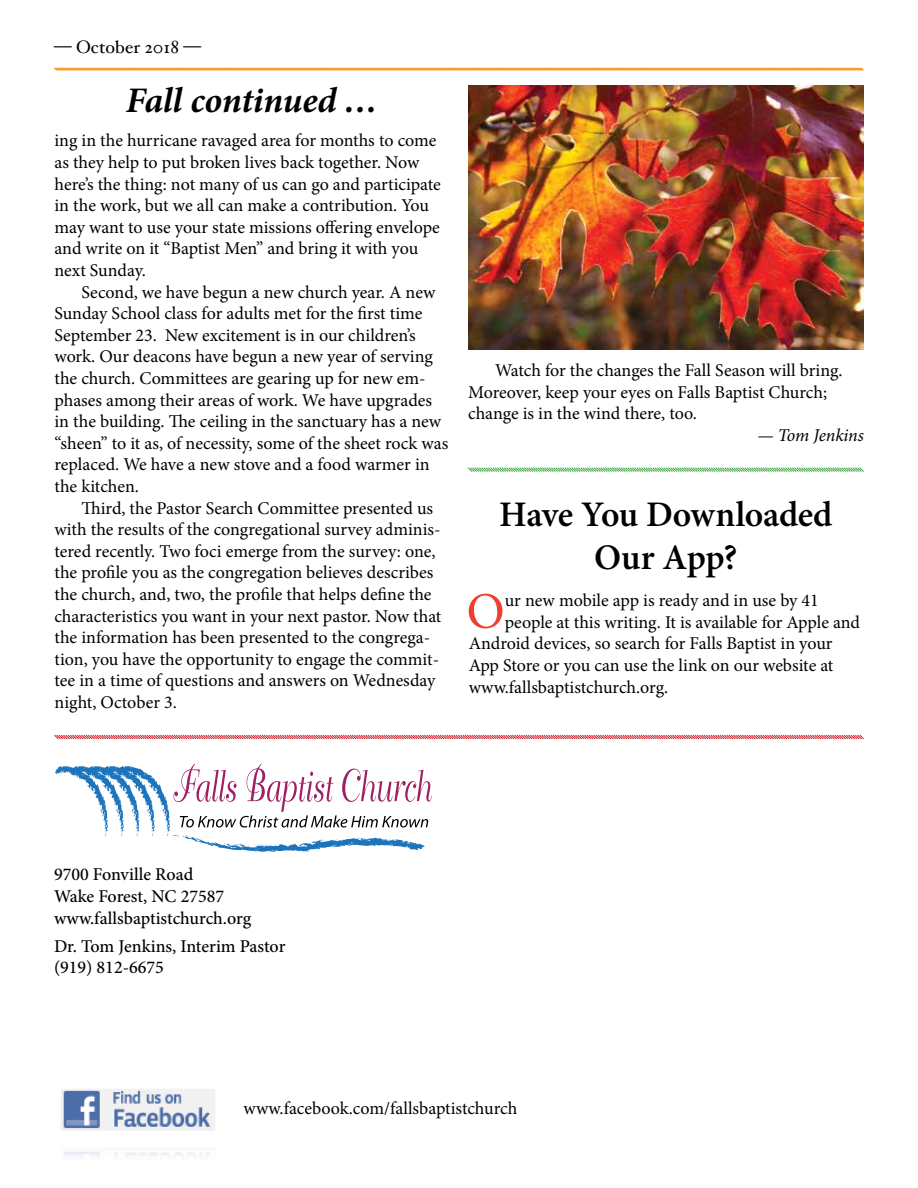
<style>
.page{position:relative;width:918px;height:1188px;background:#fff}
.page>*{position:absolute;margin:0;border:0;box-sizing:border-box;transform-origin:0 0}
.t1{font:51.3px "Minion Pro";color:#ef3f2e}
.t2{font:600 36px/43.2px "Minion Pro";letter-spacing:-.01em;color:#000;text-align:center}
.t3{font:italic 700 36px "Minion Pro";letter-spacing:-.005em;color:#000}
.t4{font:18px/21.6px "Minion Pro";letter-spacing:-.005em;color:#000}
.t5{font:500 18px/21.6px "Minion Pro";color:#000}
.t6{font:18px "Hoefler Text";color:#000}
.t7{font:italic 18px "Minion Pro";letter-spacing:-.01em;color:#000}
</style>
<div class="page">
<svg style="left:54px;top:734px;width:810px;height:6px"></svg>
<svg style="left:54px;top:67px;width:810px;height:4px;background:#f9bd74"></svg>
<svg style="left:55px;top:764px;width:377px;height:88px"></svg>
<img style="left:63px;top:1091px;width:151px;height:38px">
<div style="left:54px;top:1082px;width:169px;height:56px;border:8px solid #fff"></div>
<img style="left:64px;top:1151px;width:146px;height:6px">
<img style="left:469px;top:86px;width:395px;height:263px">
<svg style="left:468px;top:467px;width:396px;height:5px;background:#a1d6a5"></svg>
<p class="t6" style="left:54px;top:37px;width:149px">— October 2018 —</p>
<h2 class="t3" style="left:126px;top:75px;width:254px">Fall continued …</h2>
<p class="t4" style="left:54px;top:130px;width:388px">ing in the hurricane ravaged area for months to come as they help to put broken lives back together. Now here’s the thing: not many of us can go and participate in the work, but we all can make a contribution. You may want to use your state missions offering envelope and write on it “Baptist Men” and bring it with you next Sunday.</p>
<p class="t4" style="left:54px;top:281px;width:395px;text-indent:27px">Second, we have begun a new church year. A new Sunday School class for adults met for the first time September 23. New excitement is in our children’s work. Our deacons have begun a new year of serving the church. Committees are gearing up for new em&shy;phases among their areas of work. We have upgrades in the building. The ceiling in the sanctuary has a new “sheen” to it as, of necessity, some of the sheet rock was replaced. We have a new stove and a food warmer in the kitchen.</p>
<p class="t4" style="left:54px;top:497px;width:388px;text-indent:27px">Third, the Pastor Search Committee presented us with the results of the congregational survey adminis&shy;tered recently. Two foci emerge from the survey: one, the profile you as the congregation believes describes the church, and, two, the profile that helps define the characteristics you want in your next pastor. Now that the information has been presented to the congrega&shy;tion, you have the opportunity to engage the commit&shy;tee in a time of questions and answers on Wednesday night, October 3.</p>
<p class="t4" style="left:468px;top:360px;width:376px;text-indent:27px">Watch for the changes the Fall Season will bring.<br>Moreover, keep your eyes on Falls Baptist Church; change is in the wind there, too.</p>
<p class="t7" style="left:757px;top:423px;width:108px">— Tom Jenkins</p>
<h2 class="t2" style="left:499px;top:493px;width:335px">Have You Downloaded<br>Our App?</h2>
<h1 class="t1" style="left:466px;top:577px;width:40px">O</h1>
<p class="t4" style="left:505px;top:590px;width:316px">ur new mobile app is ready and in use by 41</p>
<p class="t4" style="left:505px;top:611px;width:357px">people at this writing. It is available for Apple and</p>
<p class="t4" style="left:469px;top:633px;width:365px">Android devices, so search for Falls Baptist in your</p>
<p class="t4" style="left:469px;top:654px;width:366px">App Store or you can use the link on our website at</p>
<p class="t4" style="left:469px;top:676px;width:201px">www.fallsbaptistchurch.org.</p>
<p class="t5" style="left:54px;top:864px;width:199px">9700 Fonville Road<br>Wake Forest, NC 27587 www.fallsbaptistchurch.org</p>
<p class="t5" style="left:54px;top:935px;width:233px">Dr. Tom Jenkins, Interim Pastor (919) 812-6675</p>
<p class="t4" style="left:243px;top:1097px;width:275px">www.facebook.com/fallsbaptistchurch</p>
</div>
